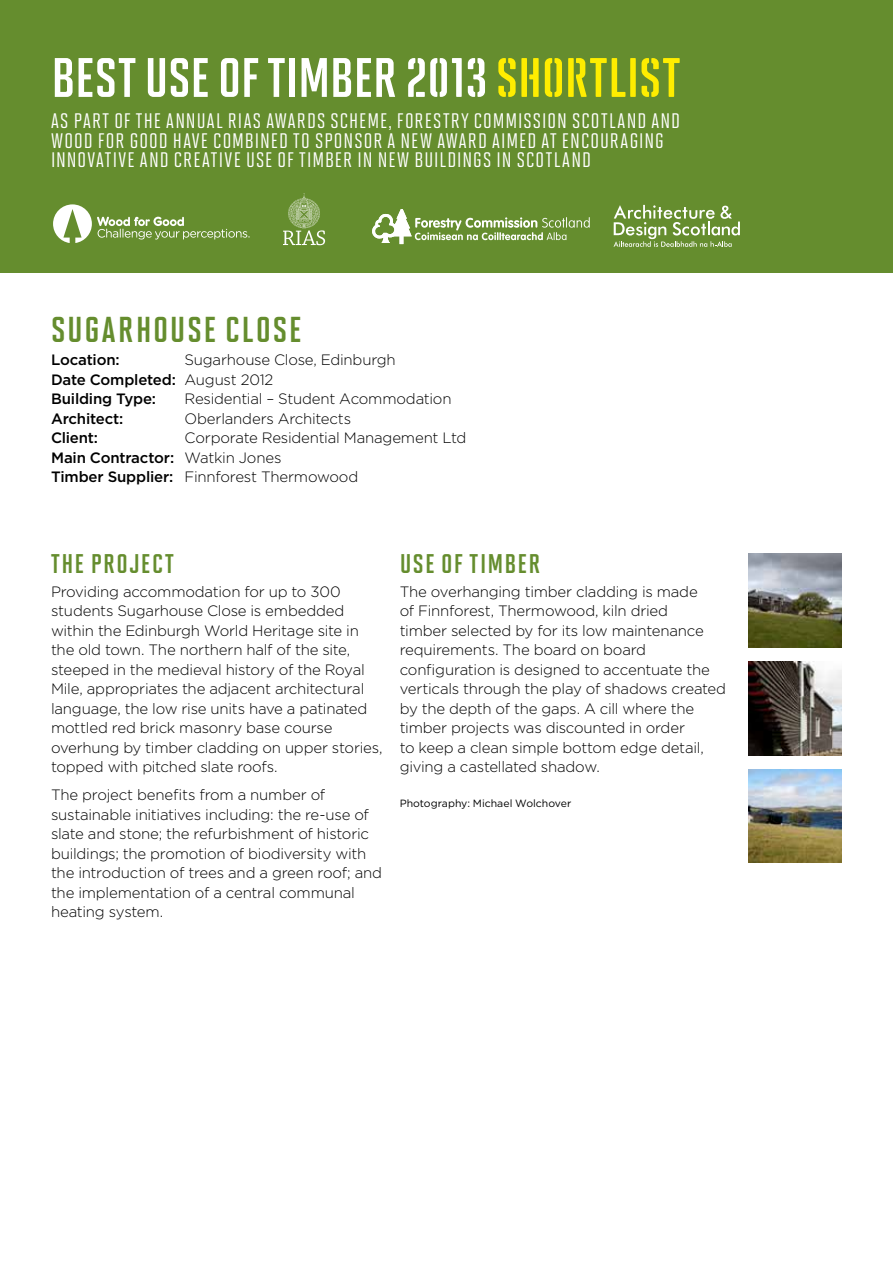
<style>
.page{position:relative;width:893px;height:1263px;background:#fff}
.page>*{position:absolute;margin:0;border:0;box-sizing:border-box;transform-origin:0 0}
.t1{font:55.5px "Solano Gothic MVB Bd Cap";letter-spacing:-.01em;color:#fff}
.t2{font:36px "Solano Gothic MVB Bd Cap";letter-spacing:.05em;color:#658d2e}
.t3{font:27px "Solano Gothic MVB Bd Cap";letter-spacing:.05em;color:#658d2e}
.t4{font:21px/19.2px "Solano Gothic MVB Md Cap";letter-spacing:.055em;color:#fff}
.t5{font:300 15px/19.5px "Gotham HTF";letter-spacing:-.015em;color:#000}
.t6{font:500 15px "Gotham HTF";letter-spacing:-.015em;color:#000}
.t7{font:10.5px "Gotham HTF";color:#000}
.s1{font-family:"Solano Gothic MVB Stencil Cap"}
.s2{font-family:"Solano Gothic MVB Stencil Cap";color:#ffed00}
.s3{font-weight:500}
</style>
<div class="page">
<div style="left:0;top:0;width:893px;height:272px;background:#658d2e"></div>
<svg style="left:283px;top:193px;width:42px;height:52px"></svg>
<svg style="left:53px;top:204px;width:197px;height:39px"></svg>
<svg style="left:372px;top:210px;width:218px;height:34px"></svg>
<svg style="left:613px;top:205px;width:127px;height:42px"></svg>
<img style="left:748px;top:554px;width:94px;height:93px">
<img style="left:748px;top:661px;width:94px;height:94px">
<img style="left:748px;top:769px;width:94px;height:94px">
<h1 class="t1" style="left:51px;top:47px;width:631px">BEST USE OF TIMBER <span class="s1">2013</span> <span class="s2">SHORTLIST</span></h1>
<h3 class="t4" style="left:51px;top:112px;width:631px">AS PART OF THE ANNUAL RIAS AWARDS SCHEME, FORESTRY COMMISSION SCOTLAND AND<br>WOOD FOR GOOD HAVE COMBINED TO SPONSOR A NEW AWARD AIMED AT ENCOURAGING<br>INNOVATIVE AND CREATIVE USE OF TIMBER IN NEW BUILDINGS IN SCOTLAND</h3>
<h2 class="t2" style="left:51px;top:309px;width:252px">SUGARHOUSE CLOSE</h2>
<p class="t6" style="left:51px;top:352px;width:70px">Location:</p>
<p class="t5" style="left:51px;top:350px;width:346px;text-indent:134px">Sugarhouse Close, Edinburgh<br><span class="s3">Date Completed:</span> August 2012<br><span class="s3">Building Type:</span></p>
<p class="t5" style="left:185px;top:389px;width:269px">Residential – Student Acommodation</p>
<p class="t6" style="left:51px;top:410px;width:74px">Architect:</p>
<p class="t5" style="left:185px;top:409px;width:168px">Oberlanders Architects</p>
<p class="t6" style="left:51px;top:430px;width:49px">Client:</p>
<p class="t5" style="left:51px;top:428px;width:417px;text-indent:134px">Corporate Residential Management Ltd<br><span class="s3">Main Contractor:</span> Watkin Jones<br><span class="s3">Timber Supplier:</span> Finnforest Thermowood</p>
<h3 class="t3" style="left:51px;top:549px;width:124px">THE PROJECT</h3>
<p class="t5" style="left:51px;top:582px;width:333px">Providing accommodation for up to 300 students Sugarhouse Close is embedded within the Edinburgh World Heritage site in the old town. The northern half of the site, steeped in the medieval history of the Royal Mile, appropriates the adjacent architectural language, the low rise units have a patinated mottled red brick masonry base course overhung by timber cladding on upper stories, topped with pitched slate roofs.</p>
<p class="t5" style="left:51px;top:785px;width:333px">The project benefits from a number of sustainable initiatives including: the re-use of slate and stone; the refurbishment of historic buildings; the promotion of biodiversity with the introduction of trees and a green roof; and the implementation of a central communal heating system.</p>
<h3 class="t3" style="left:400px;top:549px;width:142px">USE OF TIMBER</h3>
<p class="t5" style="left:400px;top:582px;width:328px">The overhanging timber cladding is made<br>of Finnforest, Thermowood, kiln dried<br>timber selected by for its low maintenance requirements. The board on board configuration is designed to accentuate the verticals through the play of shadows created by the depth of the gaps. A cill where the timber projects was discounted in order<br>to keep a clean simple bottom edge detail, giving a castellated shadow.</p>
<p class="t7" style="left:400px;top:797px;width:173px">Photography: Michael Wolchover</p>
</div>
